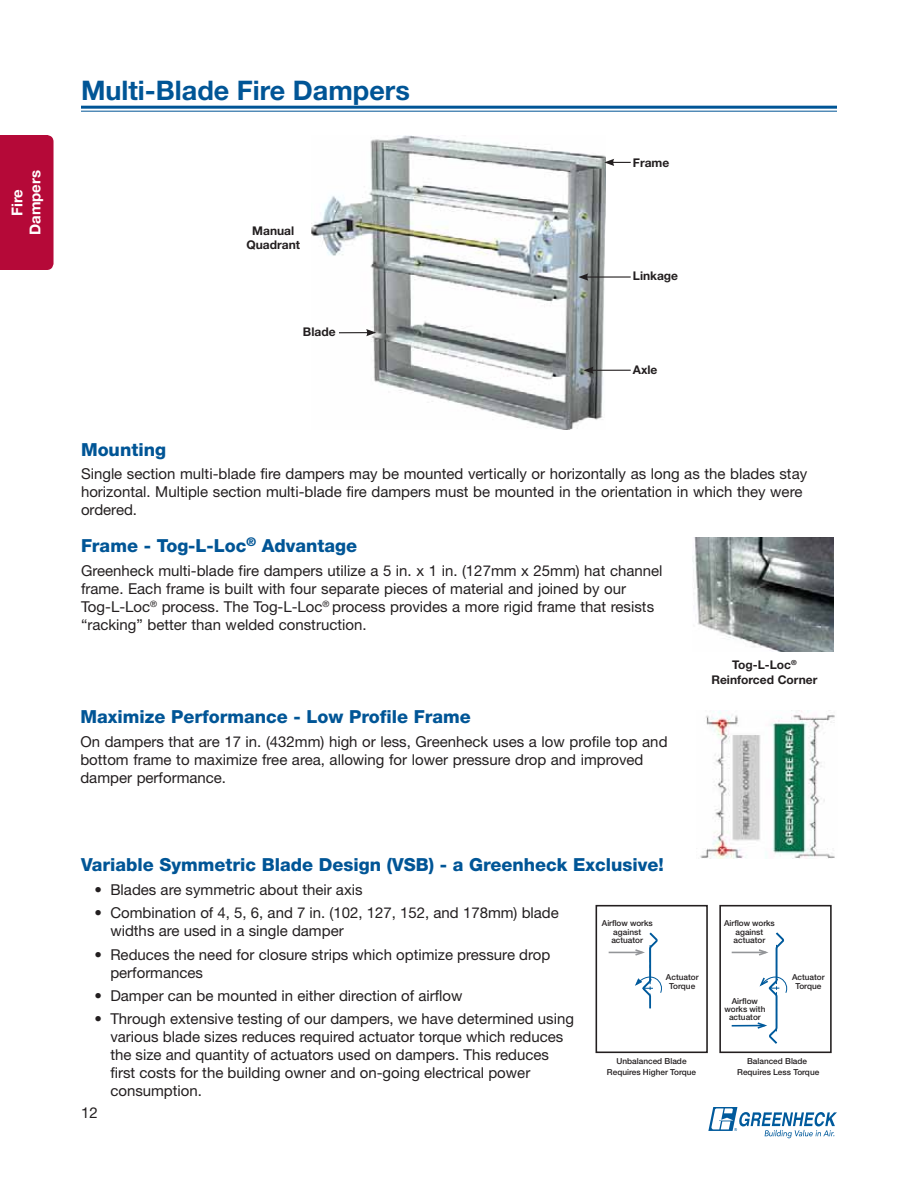
<style>
.page{position:relative;width:918px;height:1188px;background:#fff}
.page>*{position:absolute;margin:0;border:0;box-sizing:border-box;transform-origin:0 0}
.t1{font:700 27px "Helvetica Neue LT Std";color:#005596}
.t2{font:800 18px "Helvetica Neue LT Std";color:#005596}
.t3{font:15px/18px "Helvetica Neue LT Std";color:#231f20}
.t4{font:700 15px/18px "Helvetica Neue LT Std";color:#fff;text-align:center}
.t5{font:700 12px/14.4px "Helvetica Neue LT Std";color:#231f20;text-align:center}
.t6{font:500 8.25px/8.2px "Helvetica Neue LT Std";color:#231f20;text-align:center}
</style>
<div class="page">
<div style="left:0;top:135px;width:54px;height:135px;background:#b50938"></div>
<svg style="left:708px;top:1107px;width:129px;height:31px"></svg>
<hr style="left:81px;top:106px;width:756px;height:3px;background:#005596">
<hr style="left:81px;top:111px;width:756px;height:1px;background:#005596">
<svg style="left:595px;top:904px;width:237px;height:150px"></svg>
<img style="left:700px;top:711px;width:135px;height:148px">
<img style="left:692px;top:538px;width:142px;height:114px">
<img style="left:312px;top:135px;width:293px;height:294px">
<hr style="left:586px;top:276px;width:45px;height:2px;background:#231f20">
<svg style="left:578px;top:273px;width:10px;height:8px"></svg>
<svg style="left:604px;top:159px;width:27px;height:7px"></svg>
<hr style="left:591px;top:370px;width:40px;height:1px;background:#231f20">
<svg style="left:584px;top:367px;width:10px;height:7px"></svg>
<hr style="left:339px;top:332px;width:30px;height:1px;background:#231f20">
<svg style="left:366px;top:329px;width:10px;height:7px"></svg>
<p class="t4" style="left:9px;top:235px;width:66px;rotate:-90deg">Fire<br>Dampers</p>
<h1 class="t1" style="left:81px;top:81px;width:330px">Multi-Blade Fire Dampers</h1>
<p class="t5" style="left:246px;top:224px;width:55px">Manual<br>Quadrant</p>
<p class="t5" style="left:303px;top:326px;width:34px">Blade</p>
<p class="t5" style="left:633px;top:157px;width:38px">Frame</p>
<p class="t5" style="left:633px;top:269px;width:47px">Linkage</p>
<p class="t5" style="left:633px;top:363px;width:26px">Axle</p>
<p class="t2" style="left:81px;top:443px;width:87px">Mounting</p>
<p class="t3" style="left:81px;top:466px;width:728px">Single section multi-blade fire dampers may be mounted vertically or horizontally as long as the blades stay horizontal. Multiple section multi-blade fire dampers must be mounted in the orientation in which they were ordered.</p>
<p class="t2" style="left:81px;top:539px;width:278px">Frame - Tog-L-Loc<sup>®</sup> Advantage</p>
<p class="t3" style="left:81px;top:563px;width:583px">Greenheck multi-blade fire dampers utilize a 5 in. x 1 in. (127mm x 25mm) hat channel frame. Each frame is built with four separate pieces of material and joined by our Tog-L-Loc<sup>®</sup> process. The Tog-L-Loc<sup>®</sup> process provides a more rigid frame that resists “racking” better than welded construction.</p>
<p class="t2" style="left:80px;top:711px;width:392px">Maximize Performance - Low Profile Frame</p>
<p class="t3" style="left:80px;top:734px;width:589px">On dampers that are 17 in. (432mm) high or less, Greenheck uses a low profile top and bottom frame to maximize free area, allowing for lower pressure drop and improved damper performance.</p>
<p class="t5" style="left:711px;top:659px;width:108px">Tog-L-Loc<sup>®<br></sup>Reinforced Corner</p>
<p class="t2" style="left:81px;top:859px;width:584px">Variable Symmetric Blade Design (VSB) - a Greenheck Exclusive!</p>
<p class="t3" style="left:95px;top:882px;width:270px">• Blades are symmetric about their axis</p>
<p class="t3" style="left:110px;top:905px;width:450px;text-indent:-16px">• Combination of 4, 5, 6, and 7 in. (102, 127, 152, and 178mm) blade widths are used in a single damper</p>
<p class="t3" style="left:110px;top:947px;width:442px;text-indent:-16px">• Reduces the need for closure strips which optimize pressure drop performances</p>
<p class="t3" style="left:95px;top:988px;width:370px">• Damper can be mounted in either direction of airflow</p>
<p class="t3" style="left:110px;top:1011px;width:465px;text-indent:-16px">• Through extensive testing of our dampers, we have determined using various blade sizes reduces required actuator torque which reduces the size and quantity of actuators used on dampers. This reduces first costs for the building owner and on-going electrical power consumption.</p>
<p class="t6" style="left:602px;top:920px;width:52px">Airflow works against actuator</p>
<p class="t6" style="left:724px;top:920px;width:52px">Airflow works against actuator</p>
<p class="t6" style="left:666px;top:974px;width:34px">Actuator<br>Torque</p>
<p class="t6" style="left:792px;top:974px;width:34px">Actuator<br>Torque</p>
<p class="t6" style="left:724px;top:997px;width:43px">Airflow works with actuator</p>
<p class="t6" style="left:607px;top:1056px;width:91px;line-height:10.9px">Unbalanced Blade<br>Requires Higher Torque</p>
<p class="t6" style="left:737px;top:1056px;width:84px;line-height:10.9px">Balanced Blade<br>Requires Less Torque</p>
<p class="t3" style="left:81px;top:1105px;width:18px">12</p>
</div>
